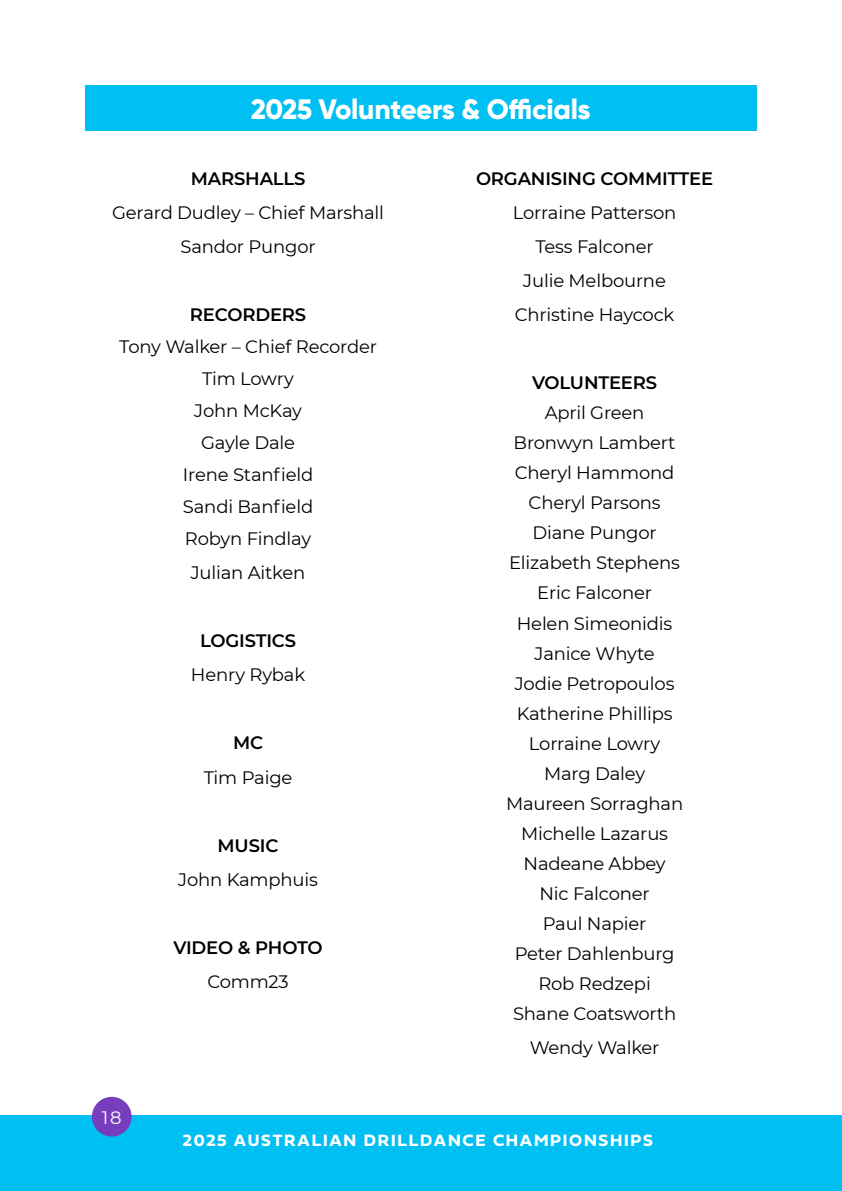
<style>
.page{position:relative;width:842px;height:1191px;background:#fff}
.page>*{position:absolute;margin:0;border:0;box-sizing:border-box;transform-origin:0 0}
.t1{font:800 28px "Gilroy";letter-spacing:-.015em;color:#fff}
.t2{font:18px "Montserrat";letter-spacing:-.01em;color:#000}
.t3{font:600 18px "Montserrat";letter-spacing:-.01em;color:#000}
.t4{font:18px "Montserrat";color:#fff}
.t5{font:17px "Fieldwork Geo Bold";letter-spacing:.1em;color:#fff}
</style>
<div class="page">
<div style="left:85px;top:85px;width:672px;height:45px;background:#00c0f3"></div>
<div style="left:0;top:1115px;width:842px;height:76px;background:#00c0f3"></div>
<div style="left:92px;top:1096px;width:40px;height:40px;background:#773dbd;border-radius:50%"></div>
<p class="t1" style="left:251px;top:91px;width:341px">2025 Volunteers &amp; Officials</p>
<p class="t3" style="left:191px;top:166px;width:116px">MARSHALLS</p>
<p class="t2" style="left:112px;top:200px;width:273px">Gerard Dudley – Chief Marshall</p>
<p class="t2" style="left:180px;top:234px;width:137px">Sandor Pungor</p>
<p class="t3" style="left:190px;top:302px;width:118px">RECORDERS</p>
<p class="t2" style="left:119px;top:334px;width:259px">Tony Walker – Chief Recorder</p>
<p class="t2" style="left:202px;top:366px;width:93px">Tim Lowry</p>
<p class="t2" style="left:194px;top:398px;width:109px">John McKay</p>
<p class="t2" style="left:201px;top:430px;width:96px">Gayle Dale</p>
<p class="t2" style="left:183px;top:462px;width:132px">Irene Stanfield</p>
<p class="t2" style="left:183px;top:494px;width:132px">Sandi Banfield</p>
<p class="t2" style="left:185px;top:526px;width:128px">Robyn Findlay</p>
<p class="t2" style="left:191px;top:560px;width:116px">Julian Aitken</p>
<p class="t3" style="left:200px;top:628px;width:97px">LOGISTICS</p>
<p class="t2" style="left:191px;top:662px;width:116px">Henry Rybak</p>
<p class="t3" style="left:233px;top:730px;width:32px">MC</p>
<p class="t2" style="left:204px;top:764px;width:90px">Tim Paige</p>
<p class="t3" style="left:218px;top:832px;width:62px">MUSIC</p>
<p class="t2" style="left:178px;top:866px;width:141px">John Kamphuis</p>
<p class="t4" style="left:102px;top:1104px;width:21px">18</p>
<p class="t3" style="left:173px;top:934px;width:151px">VIDEO &amp; PHOTO</p>
<p class="t2" style="left:207px;top:968px;width:83px">Comm23</p>
<p class="t3" style="left:476px;top:166px;width:239px">ORGANISING COMMITTEE</p>
<p class="t2" style="left:513px;top:200px;width:165px">Lorraine Patterson</p>
<p class="t2" style="left:535px;top:234px;width:120px">Tess Falconer</p>
<p class="t2" style="left:523px;top:268px;width:144px">Julie Melbourne</p>
<p class="t2" style="left:515px;top:302px;width:161px">Christine Haycock</p>
<p class="t3" style="left:532px;top:370px;width:127px">VOLUNTEERS</p>
<p class="t2" style="left:545px;top:400px;width:101px">April Green</p>
<p class="t2" style="left:514px;top:430px;width:163px">Bronwyn Lambert</p>
<p class="t2" style="left:515px;top:460px;width:161px">Cheryl Hammond</p>
<p class="t2" style="left:529px;top:490px;width:133px">Cheryl Parsons</p>
<p class="t2" style="left:532px;top:520px;width:126px">Diane Pungor</p>
<p class="t2" style="left:509px;top:550px;width:172px">Elizabeth Stephens</p>
<p class="t2" style="left:537px;top:580px;width:116px">Eric Falconer</p>
<p class="t2" style="left:517px;top:610px;width:157px">Helen Simeonidis</p>
<p class="t2" style="left:534px;top:641px;width:122px">Janice Whyte</p>
<p class="t2" style="left:515px;top:671px;width:161px">Jodie Petropoulos</p>
<p class="t2" style="left:517px;top:701px;width:157px">Katherine Phillips</p>
<p class="t2" style="left:529px;top:731px;width:133px">Lorraine Lowry</p>
<p class="t2" style="left:544px;top:761px;width:103px">Marg Daley</p>
<p class="t2" style="left:506px;top:791px;width:179px">Maureen Sorraghan</p>
<p class="t2" style="left:521px;top:821px;width:148px">Michelle Lazarus</p>
<p class="t2" style="left:523px;top:851px;width:144px">Nadeane Abbey</p>
<p class="t2" style="left:539px;top:881px;width:112px">Nic Falconer</p>
<p class="t2" style="left:543px;top:911px;width:105px">Paul Napier</p>
<p class="t2" style="left:515px;top:941px;width:161px">Peter Dahlenburg</p>
<p class="t2" style="left:538px;top:971px;width:114px">Rob Redzepi</p>
<p class="t2" style="left:513px;top:1001px;width:165px">Shane Coatsworth</p>
<p class="t2" style="left:530px;top:1035px;width:131px">Wendy Walker</p>
<p class="t5" style="left:183px;top:1127px;width:471px">2025 AUSTRALIAN DRILLDANCE CHAMPIONSHIPS</p>
</div>
